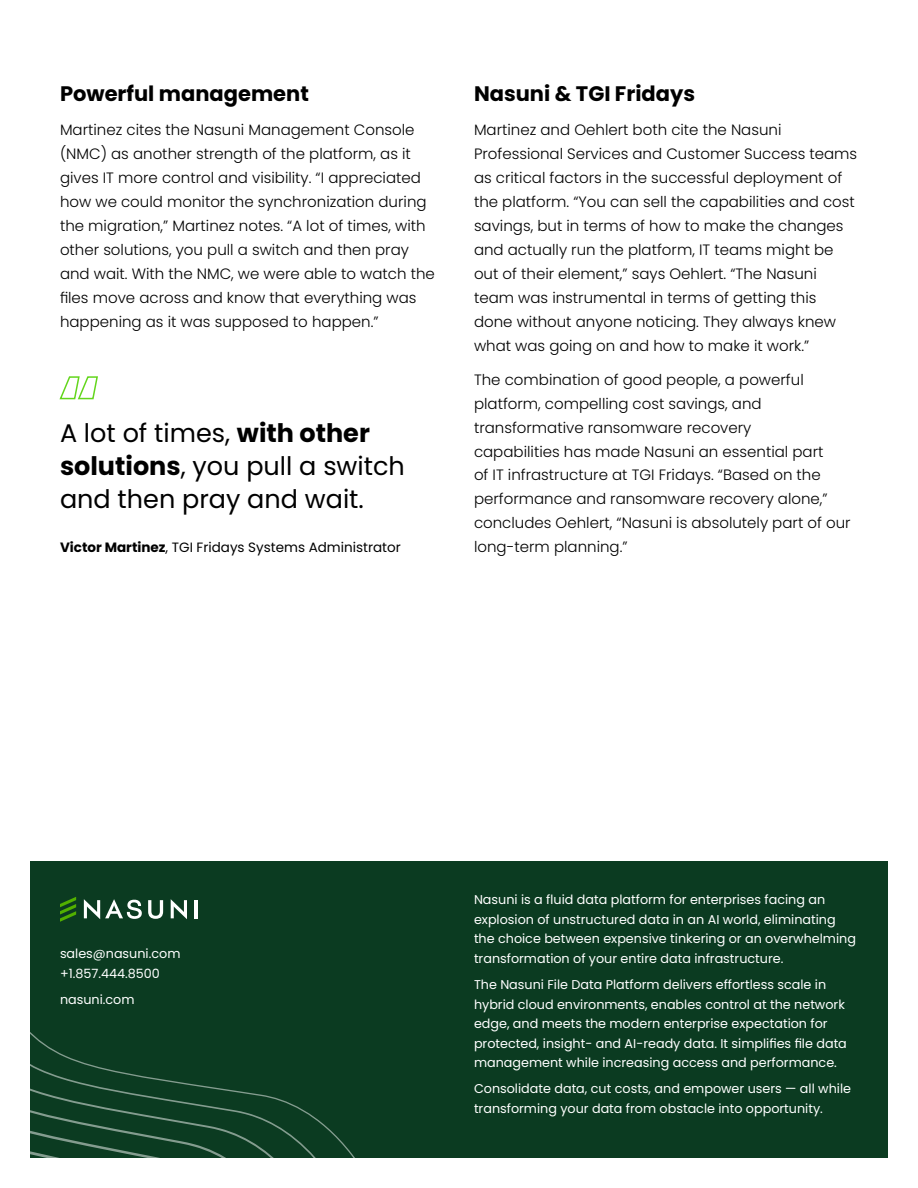
<style>
.page{position:relative;width:918px;height:1188px;background:#fff}
.page>*{position:absolute;margin:0;border:0;box-sizing:border-box;transform-origin:0 0}
.Pullout_Quote{font:25.5px/33px "Poppins";color:#000}
.Body{font:700 21px "Poppins";color:#000}
.Body-2{font:300 15px/24px "Poppins";color:#000}
.Quote_Attribution{font:13.5px "Poppins";color:#000}
.t1{font:12.75px/19.5px "Poppins";color:#fff}
.s1{font-weight:700}
</style>
<div class="page">
<div style="left:30px;top:861px;width:858px;height:297px;background:#0b3b21"></div>
<svg style="left:30px;top:1032px;width:298px;height:126px"></svg>
<svg style="left:148px;top:900px;width:15px;height:19px"></svg>
<svg style="left:171px;top:899px;width:16px;height:20px"></svg>
<hr style="left:195px;top:900px;width:3px;height:18px;background:#fff">
<svg style="left:84px;top:899px;width:58px;height:20px"></svg>
<svg style="left:60px;top:897px;width:16px;height:25px"></svg>
<svg style="left:59px;top:376px;width:39px;height:24px"></svg>
<p class="Body" style="left:60px;top:82px;width:250px">Powerful management</p>
<p class="Body-2" style="left:60px;top:118px;width:376px">Martinez cites the Nasuni Management Console (NMC) as another strength of the platform, as it gives IT more control and visibility. “I appreciated how we could monitor the synchronization during the migration,” Martinez notes. “A lot of times, with other solutions, you pull a switch and then pray and wait. With the NMC, we were able to watch the files move across and know that everything was happening as it was supposed to happen.”</p>
<p class="Pullout_Quote" style="left:60px;top:416px;width:346px">A lot of times, <span class="s1">with other solutions</span>, you pull a switch and then pray and wait.</p>
<p class="Quote_Attribution" style="left:60px;top:540px;width:342px"><span class="s1">Victor Martinez</span>, TGI Fridays Systems Administrator</p>
<h1 class="Body" style="left:474px;top:82px;width:223px">Nasuni &amp; TGI Fridays</h1>
<p class="Body-2" style="left:474px;top:118px;width:385px">Martinez and Oehlert both cite the Nasuni Professional Services and Customer Success teams as critical factors in the successful deployment of the platform. “You can sell the capabilities and cost savings, but in terms of how to make the changes and actually run the platform, IT teams might be out of their element,” says Oehlert. “The Nasuni team was instrumental in terms of getting this done without anyone noticing. They always knew what was going on and how to make it work.”</p>
<p class="Body-2" style="left:474px;top:367px;width:378px">The combination of good people, a powerful platform, compelling cost savings, and transformative ransomware recovery<br>capabilities has made Nasuni an essential part<br>of IT infrastructure at TGI Fridays. “Based on the performance and ransomware recovery alone,” concludes Oehlert, “Nasuni is absolutely part of our long-term planning.”</p>
<p class="t1" style="left:60px;top:944px;width:122px">sales@nasuni.com +1.857.444.8500</p>
<p class="t1" style="left:60px;top:990px;width:76px">nasuni.com</p>
<p class="t1" style="left:474px;top:890px;width:383px">Nasuni is a fluid data platform for enterprises facing an explosion of unstructured data in an AI world, eliminating the choice between expensive tinkering or an overwhelming transformation of your entire data infrastructure.</p>
<p class="t1" style="left:474px;top:975px;width:374px">The Nasuni File Data Platform delivers effortless scale in hybrid cloud environments, enables control at the network edge, and meets the modern enterprise expectation for protected, insight- and AI-ready data. It simplifies file data management while increasing access and performance.</p>
<p class="t1" style="left:474px;top:1079px;width:379px">Consolidate data, cut costs, and empower users — all while transforming your data from obstacle into opportunity.</p>
</div>
